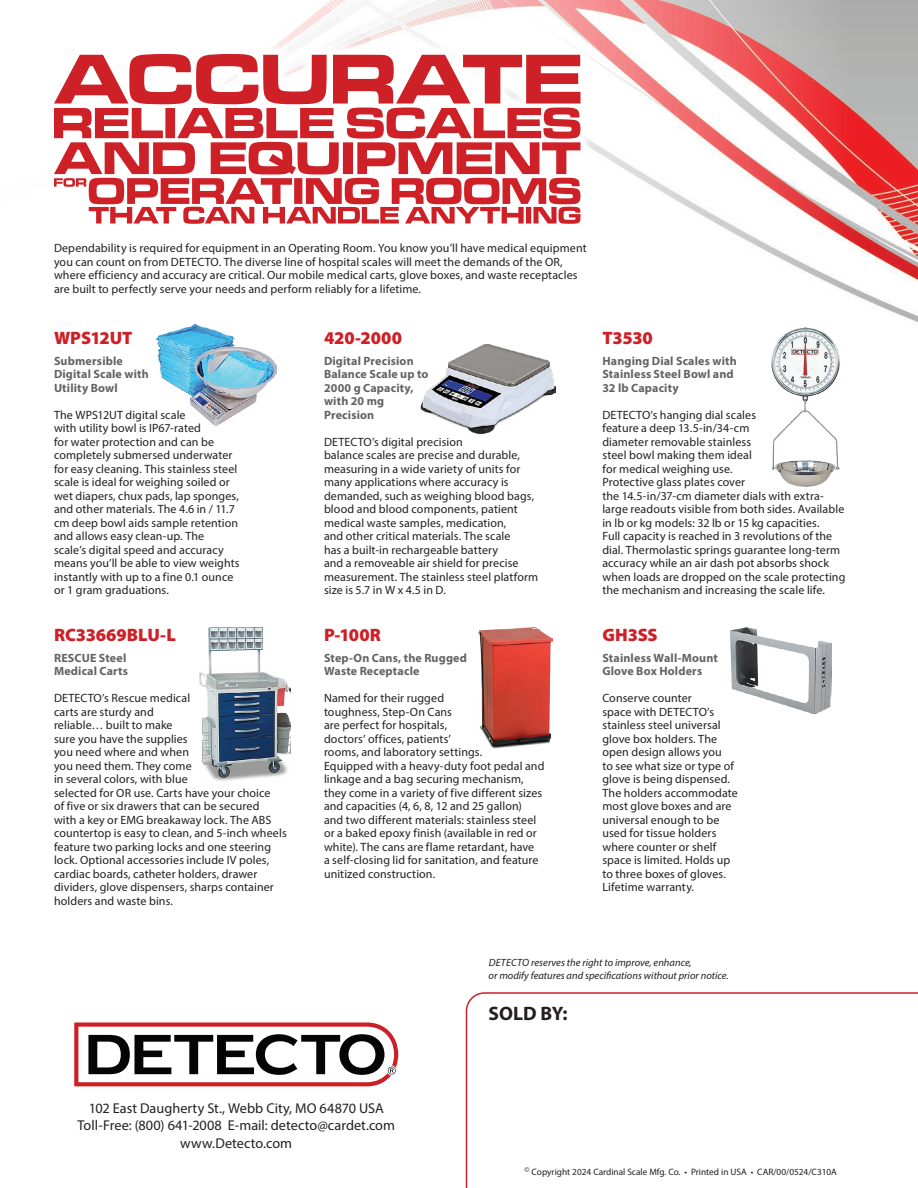
<style>
.page{position:relative;width:918px;height:1188px;background:#fff}
.page>*{position:absolute;margin:0;border:0;box-sizing:border-box;transform-origin:0 0}
.t1{font:700 19.5px "Myriad Pro";color:#231f20}
.t2{font:900 18px "Myriad Pro";letter-spacing:-.005em;color:#cd2027}
.t3{font:14.25px/17.1px "Myriad Pro";letter-spacing:.005em;color:#231f20;text-align:center}
.t4{font:12px/13.5px "Myriad Pro";letter-spacing:.01em;color:#231f20}
.t5{font:700 12px/13.5px "Myriad Pro";letter-spacing:.015em;color:#636366}
.t6{font:italic 10.5px/12.6px "Myriad Pro";color:#231f20}
.t7{font:9.3px "Myriad Pro";color:#231f20}
</style>
<div class="page">
<img style="left:281px;top:0;width:637px;height:393px">
<svg style="left:466px;top:992px;width:452px;height:196px"></svg>
<div style="left:42px;top:230px;width:557px;height:78px;background:#fff"></div>
<img style="left:199px;top:628px;width:91px;height:153px">
<img style="left:155px;top:324px;width:122px;height:102px">
<img style="left:420px;top:344px;width:135px;height:90px">
<img style="left:764px;top:324px;width:81px;height:163px">
<img style="left:731px;top:628px;width:101px;height:86px">
<img style="left:478px;top:628px;width:75px;height:121px">
<div style="left:41px;top:41px;width:552px;height:196px;background:#fff"></div>
<svg style="left:54px;top:54px;width:527px;height:170px"></svg>
<svg style="left:74px;top:1022px;width:324px;height:64px"></svg>
<p class="t4" style="left:54px;top:241px;width:534px">Dependability is required for equipment in an Operating Room. You know you’ll have medical equipment you can count on from DETECTO. The diverse line of hospital scales will meet the demands of the OR, where efficiency and accuracy are critical. Our mobile medical carts, glove boxes, and waste receptacles are built to perfectly serve your needs and perform reliably for a lifetime.</p>
<h2 class="t2" style="left:54px;top:326px;width:80px">WPS12UT</h2>
<p class="t5" style="left:54px;top:353px;width:96px">Submersible<br>Digital Scale with<br>Utility Bowl</p>
<p class="t4" style="left:54px;top:408px;width:187px">The WPS12UT digital scale<br>with utility bowl is IP67-rated<br>for water protection and can be completely submersed underwater for easy cleaning. This stainless steel scale is ideal for weighing soiled or wet diapers, chux pads, lap sponges, and other materials. The 4.6 in / 11.7 cm deep bowl aids sample retention and allows easy clean-up. The<br>scale’s digital speed and accuracy means you’ll be able to view weights instantly with up to a fine 0.1 ounce or 1 gram graduations.</p>
<h2 class="t2" style="left:54px;top:623px;width:124px">RC33669BLU-L</h2>
<p class="t5" style="left:54px;top:650px;width:75px">RESCUE Steel<br>Medical Carts</p>
<p class="t4" style="left:54px;top:691px;width:234px">DETECTO’s Rescue medical<br>carts are sturdy and<br>reliable… built to make<br>sure you have the supplies<br>you need where and when<br>you need them. They come<br>in several colors, with blue<br>selected for OR use. Carts have your choice<br>of five or six drawers that can be secured<br>with a key or EMG breakaway lock. The ABS countertop is easy to clean, and 5-inch wheels feature two parking locks and one steering lock. Optional accessories include IV poles, cardiac boards, catheter holders, drawer dividers, glove dispensers, sharps container holders and waste bins.</p>
<h2 class="t2" style="left:324px;top:326px;width:80px">420-2000</h2>
<p class="t5" style="left:324px;top:353px;width:106px">Digital Precision<br>Balance Scale up to<br>2000 g Capacity, with 20 mg<br>Precision</p>
<p class="t4" style="left:324px;top:435px;width:216px">DETECTO’s digital precision<br>balance scales are precise and durable, measuring in a wide variety of units for many applications where accuracy is demanded, such as weighing blood bags, blood and blood components, patient medical waste samples, medication,<br>and other critical materials. The scale<br>has a built-in rechargeable battery<br>and a removeable air shield for precise measurement. The stainless steel platform size is 5.7 in W x 4.5 in D.</p>
<h2 class="t2" style="left:324px;top:623px;width:58px">P-100R</h2>
<p class="t5" style="left:324px;top:650px;width:144px">Step-On Cans, the Rugged<br>Waste Receptacle</p>
<p class="t4" style="left:324px;top:691px;width:222px">Named for their rugged<br>toughness, Step-On Cans<br>are perfect for hospitals,<br>doctors’ offices, patients’<br>rooms, and laboratory settings.<br>Equipped with a heavy-duty foot pedal and linkage and a bag securing mechanism, they come in a variety of five different sizes and capacities (4, 6, 8, 12 and 25 gallon)<br>and two different materials: stainless steel or a baked epoxy finish (available in red or white). The cans are flame retardant, have<br>a self-closing lid for sanitation, and feature unitized construction.</p>
<h2 class="t2" style="left:602px;top:326px;width:52px">T3530</h2>
<p class="t5" style="left:602px;top:353px;width:136px">Hanging Dial Scales with<br>Stainless Steel Bowl and<br>32 lb Capacity</p>
<p class="t4" style="left:602px;top:408px;width:244px">DETECTO’s hanging dial scales<br>feature a deep 13.5-in/34-cm<br>diameter removable stainless<br>steel bowl making them ideal<br>for medical weighing use.<br>Protective glass plates cover<br>the 14.5-in/37-cm diameter dials with extra&shy;large readouts visible from both sides. Available in lb or kg models: 32 lb or 15 kg capacities.<br>Full capacity is reached in 3 revolutions of the dial. Thermolastic springs guarantee long-term accuracy while an air dash pot absorbs shock when loads are dropped on the scale protecting the mechanism and increasing the scale life.</p>
<h2 class="t2" style="left:602px;top:623px;width:57px">GH3SS</h2>
<p class="t5" style="left:602px;top:650px;width:117px">Stainless Wall-Mount<br>Glove Box Holders</p>
<p class="t4" style="left:602px;top:691px;width:137px">Conserve counter<br>space with DETECTO’s stainless steel universal glove box holders. The open design allows you<br>to see what size or type of glove is being dispensed.<br>The holders accommodate most glove boxes and are universal enough to be used for tissue holders where counter or shelf space is limited. Holds up to three boxes of gloves.<br>Lifetime warranty.</p>
<p class="t6" style="left:489px;top:956px;width:242px">DETECTO reserves the right to improve, enhance,<br>or modify features and specifications without prior notice.</p>
<p class="t3" style="left:77px;top:1100px;width:319px">102 East Daugherty St., Webb City, MO 64870 USA<br>Toll-Free: (800) 641-2008 E-mail: detecto@cardet.com www.Detecto.com</p>
<h1 class="t1" style="left:489px;top:1001px;width:80px">SOLD BY:</h1>
<p class="t7" style="left:525px;top:1166px;width:314px"><sup>©</sup> Copyright 2024 Cardinal Scale Mfg. Co. • Printed in USA • CAR/00/0524/C310A</p>
</div>
